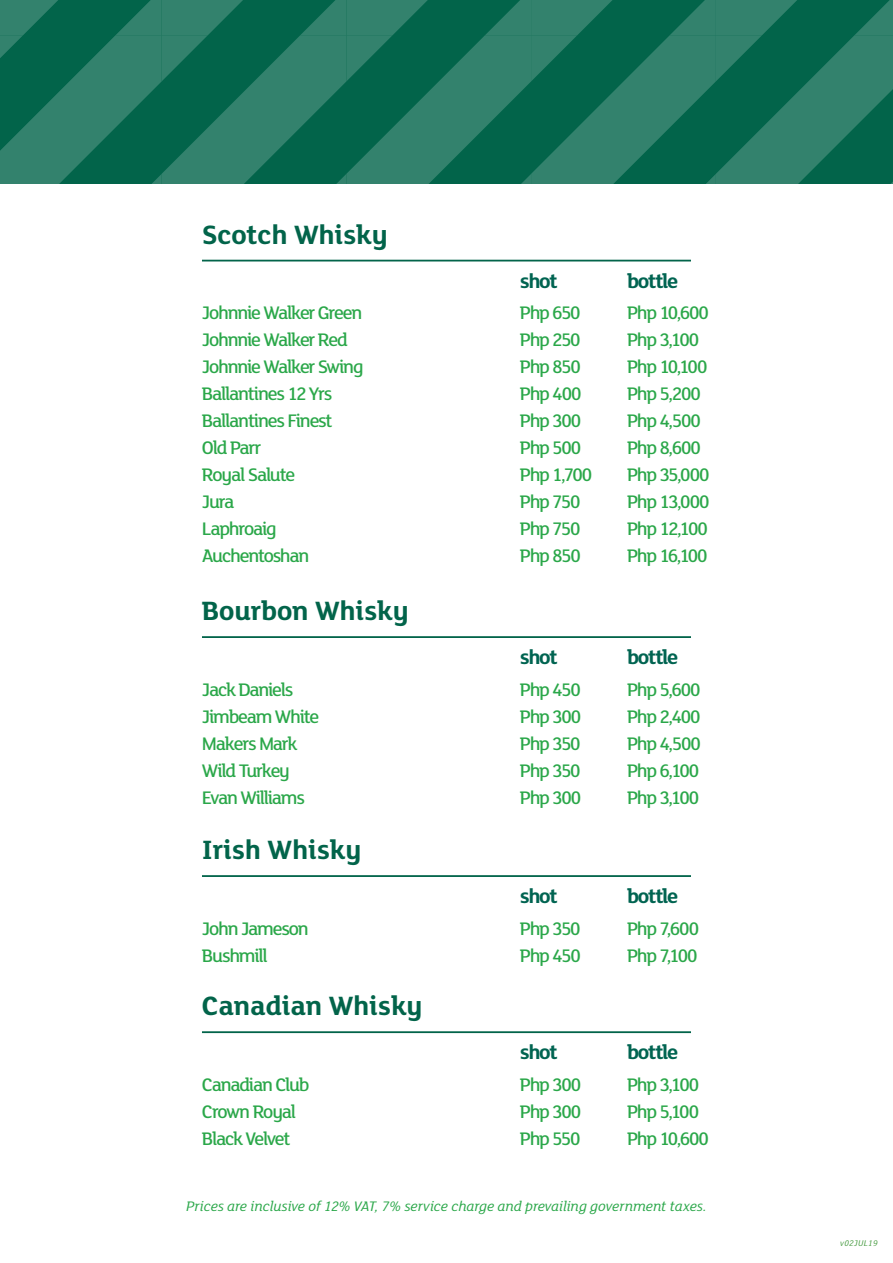
<style>
.page{position:relative;width:893px;height:1263px;background:#fff}
.page>*{position:absolute;margin:0;border:0;box-sizing:border-box;transform-origin:0 0}
.t1{font:700 28.8px "FS Lola";letter-spacing:-.005em;color:#02644a}
.t2{font:700 21.6px "FS Lola";letter-spacing:-.055em;color:#006451}
.t3{font:500 19.8px "FS Lola";letter-spacing:-.065em;color:#2aa749}
.t4{font:italic 15px "FS Lola";letter-spacing:-.005em;color:#2aa749}
.t5{font:italic 9px "FS Lola";letter-spacing:.03em;color:#4b9d45}
</style>
<div class="page">
<svg style="left:0;top:0;width:893px;height:184px;background:#1a725b"></svg>
<hr style="left:202px;top:260px;width:489px;height:1px;background:#02644a">
<hr style="left:202px;top:636px;width:489px;height:2px;background:#02644a">
<hr style="left:202px;top:1031px;width:489px;height:2px;background:#02644a">
<hr style="left:202px;top:875px;width:489px;height:2px;background:#02644a">
<h1 class="t1" style="left:202px;top:214px;width:187px">Scotch Whisky</h1>
<p class="t2" style="left:520px;top:266px;width:40px">shot</p>
<p class="t2" style="left:627px;top:266px;width:53px">bottle</p>
<p class="t3" style="left:202px;top:300px;width:162px">Johnnie Walker Green</p>
<p class="t3" style="left:520px;top:300px;width:62px">Php 650</p>
<p class="t3" style="left:627px;top:300px;width:83px">Php 10,600</p>
<p class="t3" style="left:202px;top:327px;width:148px">Johnnie Walker Red</p>
<p class="t3" style="left:520px;top:327px;width:62px">Php 250</p>
<p class="t3" style="left:627px;top:327px;width:74px">Php 3,100</p>
<p class="t3" style="left:202px;top:354px;width:163px">Johnnie Walker Swing</p>
<p class="t3" style="left:520px;top:354px;width:62px">Php 850</p>
<p class="t3" style="left:627px;top:354px;width:82px">Php 10,100</p>
<p class="t3" style="left:202px;top:381px;width:132px">Ballantines 12 Yrs</p>
<p class="t3" style="left:520px;top:381px;width:63px">Php 400</p>
<p class="t3" style="left:627px;top:381px;width:75px">Php 5,200</p>
<p class="t3" style="left:202px;top:408px;width:132px">Ballantines Finest</p>
<p class="t3" style="left:520px;top:408px;width:63px">Php 300</p>
<p class="t3" style="left:627px;top:408px;width:75px">Php 4,500</p>
<p class="t3" style="left:202px;top:435px;width:61px">Old Parr</p>
<p class="t3" style="left:520px;top:435px;width:63px">Php 500</p>
<p class="t3" style="left:627px;top:435px;width:75px">Php 8,600</p>
<p class="t3" style="left:202px;top:462px;width:95px">Royal Salute</p>
<p class="t3" style="left:520px;top:462px;width:74px">Php 1,700</p>
<p class="t3" style="left:627px;top:462px;width:84px">Php 35,000</p>
<p class="t3" style="left:202px;top:489px;width:34px">Jura</p>
<p class="t3" style="left:520px;top:489px;width:62px">Php 750</p>
<p class="t3" style="left:627px;top:489px;width:84px">Php 13,000</p>
<p class="t3" style="left:202px;top:516px;width:76px">Laphroaig</p>
<p class="t3" style="left:520px;top:516px;width:62px">Php 750</p>
<p class="t3" style="left:627px;top:516px;width:82px">Php 12,100</p>
<p class="t3" style="left:202px;top:543px;width:109px">Auchentoshan</p>
<p class="t3" style="left:520px;top:543px;width:62px">Php 850</p>
<p class="t3" style="left:627px;top:543px;width:82px">Php 16,100</p>
<h1 class="t1" style="left:202px;top:591px;width:208px">Bourbon Whisky</h1>
<p class="t2" style="left:520px;top:642px;width:40px">shot</p>
<p class="t2" style="left:627px;top:642px;width:53px">bottle</p>
<p class="t3" style="left:202px;top:677px;width:93px">Jack Daniels</p>
<p class="t3" style="left:520px;top:677px;width:62px">Php 450</p>
<p class="t3" style="left:627px;top:677px;width:75px">Php 5,600</p>
<p class="t3" style="left:202px;top:704px;width:119px">Jimbeam White</p>
<p class="t3" style="left:520px;top:704px;width:63px">Php 300</p>
<p class="t3" style="left:627px;top:704px;width:75px">Php 2,400</p>
<p class="t3" style="left:202px;top:731px;width:97px">Makers Mark</p>
<p class="t3" style="left:520px;top:731px;width:62px">Php 350</p>
<p class="t3" style="left:627px;top:731px;width:75px">Php 4,500</p>
<p class="t3" style="left:202px;top:758px;width:90px">Wild Turkey</p>
<p class="t3" style="left:520px;top:758px;width:62px">Php 350</p>
<p class="t3" style="left:627px;top:758px;width:74px">Php 6,100</p>
<p class="t3" style="left:202px;top:785px;width:105px">Evan Williams</p>
<p class="t3" style="left:520px;top:785px;width:63px">Php 300</p>
<p class="t3" style="left:627px;top:785px;width:74px">Php 3,100</p>
<h1 class="t1" style="left:202px;top:830px;width:161px">Irish Whisky</h1>
<p class="t2" style="left:520px;top:881px;width:40px">shot</p>
<p class="t2" style="left:627px;top:881px;width:53px">bottle</p>
<p class="t3" style="left:202px;top:915px;width:108px">John Jameson</p>
<p class="t3" style="left:520px;top:915px;width:62px">Php 350</p>
<p class="t3" style="left:627px;top:915px;width:74px">Php 7,600</p>
<p class="t3" style="left:202px;top:942px;width:67px">Bushmill</p>
<p class="t3" style="left:520px;top:942px;width:62px">Php 450</p>
<p class="t3" style="left:627px;top:942px;width:72px">Php 7,100</p>
<h1 class="t1" style="left:202px;top:986px;width:222px">Canadian Whisky</h1>
<p class="t2" style="left:520px;top:1037px;width:40px">shot</p>
<p class="t2" style="left:627px;top:1037px;width:53px">bottle</p>
<p class="t3" style="left:202px;top:1072px;width:109px">Canadian Club</p>
<p class="t3" style="left:520px;top:1072px;width:63px">Php 300</p>
<p class="t3" style="left:627px;top:1072px;width:74px">Php 3,100</p>
<p class="t3" style="left:202px;top:1099px;width:96px">Crown Royal</p>
<p class="t3" style="left:520px;top:1099px;width:63px">Php 300</p>
<p class="t3" style="left:627px;top:1099px;width:74px">Php 5,100</p>
<p class="t3" style="left:202px;top:1126px;width:90px">Black Velvet</p>
<p class="t3" style="left:520px;top:1126px;width:62px">Php 550</p>
<p class="t3" style="left:627px;top:1126px;width:83px">Php 10,600</p>
<p class="t4" style="left:186px;top:1196px;width:522px">Prices are inclusive of 12% VAT, 7% service charge and prevailing government taxes.</p>
<p class="t5" style="left:840px;top:1237px;width:39px">v02JUL19</p>
</div>
